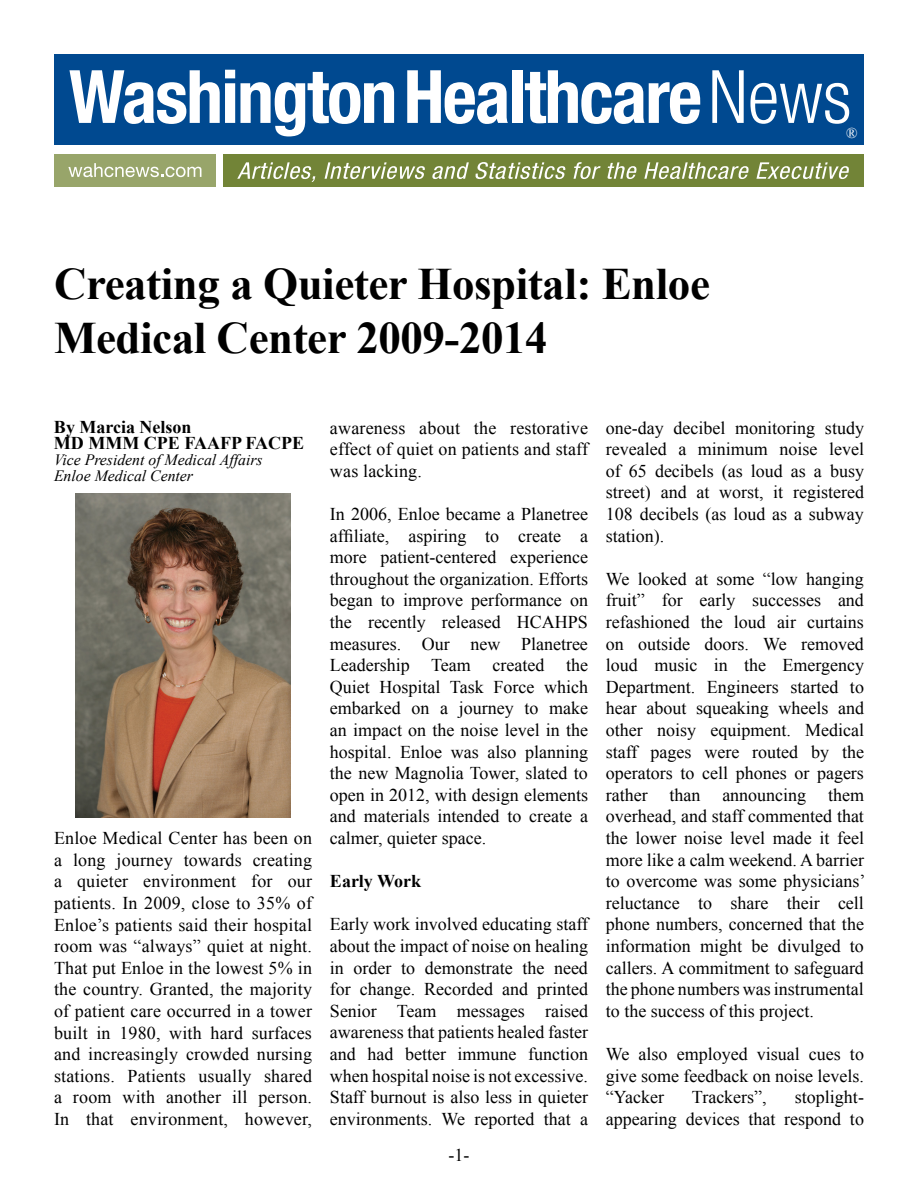
<style>
.page{position:relative;width:918px;height:1188px;background:#fff}
.page>*{position:absolute;margin:0;border:0;box-sizing:border-box;transform-origin:0 0}
.t1{font:700 45px/54px "Times New Roman";letter-spacing:-.01em;color:#000}
.t2{font:18px/21.6px "Times New Roman";color:#000;text-align:justify}
.t3{font:700 18px/15.8px "Times New Roman";color:#000}
.t4{font:italic 15.75px/15.8px "Times New Roman";color:#000}
.t5{font:15px "Times New Roman";color:#fff}
</style>
<div class="page">
<img style="left:75px;top:494px;width:216px;height:324px">
<div style="left:54px;top:54px;width:810px;height:91px;background:#004990"></div>
<div style="left:54px;top:154px;width:162px;height:33px;background:#98a56a"></div>
<div style="left:224px;top:154px;width:640px;height:33px;background:#728437"></div>
<svg style="left:69px;top:70px;width:325px;height:66px"></svg>
<svg style="left:407px;top:70px;width:101px;height:54px"></svg>
<div style="left:512px;top:70px;width:11px;height:53px;background:#fff"></div>
<svg style="left:525px;top:70px;width:175px;height:54px"></svg>
<svg style="left:712px;top:70px;width:32px;height:53px"></svg>
<svg style="left:750px;top:83px;width:99px;height:41px"></svg>
<svg style="left:237px;top:162px;width:78px;height:20px"></svg>
<svg style="left:325px;top:162px;width:100px;height:17px"></svg>
<svg style="left:432px;top:162px;width:37px;height:17px"></svg>
<svg style="left:475px;top:162px;width:91px;height:17px"></svg>
<svg style="left:574px;top:162px;width:27px;height:17px"></svg>
<svg style="left:607px;top:162px;width:30px;height:17px"></svg>
<svg style="left:644px;top:162px;width:105px;height:17px"></svg>
<svg style="left:756px;top:162px;width:93px;height:17px"></svg>
<svg style="left:68px;top:163px;width:133px;height:14px"></svg>
<h1 class="t1" style="left:54px;top:256px;width:657px">Creating a Quieter Hospital: Enloe<br>Medical Center 2009-2014</h1>
<p class="t5" style="left:846px;top:122px;width:13px">®</p>
<p class="t3" style="left:54px;top:419px;width:252px">By Marcia Nelson<br>MD MMM CPE FAAFP FACPE</p>
<p class="t4" style="left:54px;top:451px;width:210px">Vice President of Medical Affairs<br>Enloe Medical Center</p>
<p class="t2" style="left:54px;top:827px;width:260px">Enloe Medical Center has been on a long journey towards creating a quieter environment for our patients. In 2009, close to 35% of Enloe’s patients said their hospital room was “always” quiet at night.<br>That put Enloe in the lowest 5% in the country. Granted, the majority of patient care occurred in a tower built in 1980, with hard surfaces and increasingly crowded nursing stations. Patients usually shared a room with another ill person.<br>In that environment, however,</p>
<p class="t2" style="left:330px;top:416px;width:260px">awareness about the restorative effect of quiet on patients and staff was lacking.</p>
<p class="t2" style="left:330px;top:503px;width:260px">In 2006, Enloe became a Planetree affiliate, aspiring to create a more patient-centered experience throughout the organization. Efforts began to improve performance on the recently released HCAHPS measures. Our new Planetree Leadership Team created the Quiet Hospital Task Force which embarked on a journey to make an impact on the noise level in the hospital. Enloe was also planning the new Magnolia Tower, slated to open in 2012, with design elements and materials intended to create a calmer, quieter space.</p>
<p class="t3" style="left:330px;top:873px;width:93px">Early Work</p>
<p class="t2" style="left:330px;top:913px;width:260px">Early work involved educating staff about the impact of noise on healing in order to demonstrate the need for change. Recorded and printed Senior Team messages raised awareness that patients healed faster and had better immune function when hospital noise is not excessive.<br>Staff burnout is also less in quieter environments. We reported that a</p>
<p class="t2" style="left:449px;top:1144px;width:22px">-1-</p>
<p class="t2" style="left:606px;top:416px;width:260px">one-day decibel monitoring study revealed a minimum noise level of 65 decibels (as loud as a busy street) and at worst, it registered 108 decibels (as loud as a subway station).</p>
<p class="t2" style="left:606px;top:567px;width:261px">We looked at some “low hanging fruit” for early successes and refashioned the loud air curtains on outside doors. We removed loud music in the Emergency Department. Engineers started to hear about squeaking wheels and other noisy equipment. Medical staff pages were routed by the operators to cell phones or pagers rather than announcing them overhead, and staff commented that the lower noise level made it feel more like a calm weekend. A barrier to overcome was some physicians’ reluctance to share their cell phone numbers, concerned that the information might be divulged to callers. A commitment to safeguard the phone numbers was instrumental to the success of this project.</p>
<p class="t2" style="left:606px;top:1043px;width:260px">We also employed visual cues to give some feedback on noise levels. “Yacker</p>
<p class="t2" style="left:606px;top:1086px;width:260px;text-align:right">stoplight-<br>appearing devices that respond to</p>
<p class="t2" style="left:692px;top:1086px;width:76px">Trackers”,</p>
</div>
